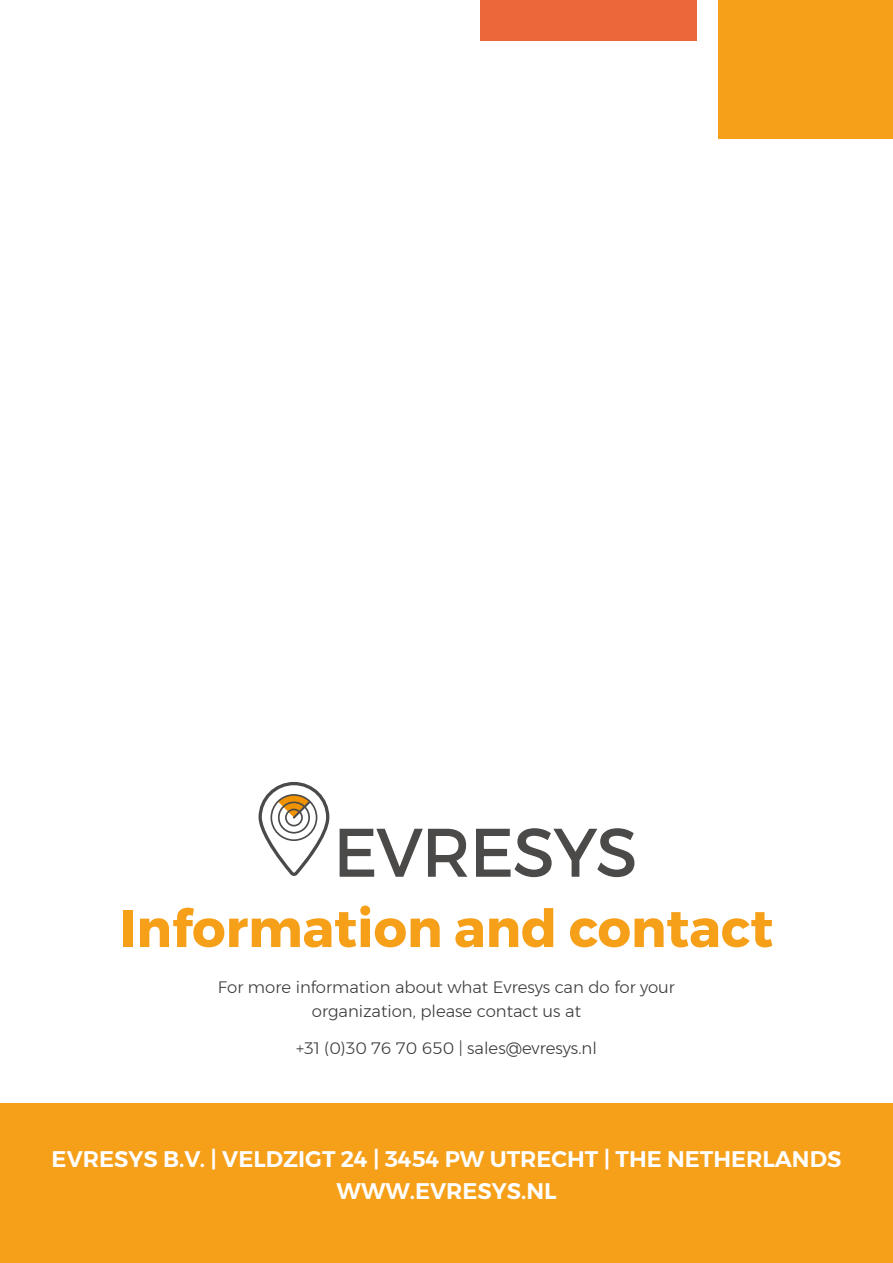
<style>
.page{position:relative;width:893px;height:1263px;background:#fff}
.page>*{position:absolute;margin:0;border:0;box-sizing:border-box;transform-origin:0 0}
.t1{font:700 52.5px "Montserrat";color:#f69f19}
.t2{font:600 22.5px/32.2px "Montserrat";color:#fff;text-align:center}
.t3{font:300 16.5px/24px "Montserrat";color:#3b3a39;text-align:center}
</style>
<div class="page">
<div style="left:0;top:1103px;width:893px;height:160px;background:#f69f19"></div>
<div style="left:719px;top:0;width:174px;height:138px;background:#f69f19"></div>
<div style="left:480px;top:0;width:217px;height:41px;background:#ec683b"></div>
<svg style="left:259px;top:782px;width:70px;height:94px"></svg>
<svg style="left:339px;top:828px;width:129px;height:49px"></svg>
<svg style="left:476px;top:828px;width:159px;height:50px"></svg>
<h1 class="t1" style="left:120px;top:886px;width:655px">Information and contact</h1>
<p class="t3" style="left:218px;top:975px;width:458px">For more information about what Evresys can do for your organization, please contact us at</p>
<p class="t3" style="left:296px;top:1036px;width:302px">+31 (0)30 76 70 650 | sales@evresys.nl</p>
<h2 class="t2" style="left:52px;top:1143px;width:791px">EVRESYS B.V. | VELDZIGT 24 | 3454 PW UTRECHT | THE NETHERLANDS<br>WWW.EVRESYS.NL</h2>
</div>
